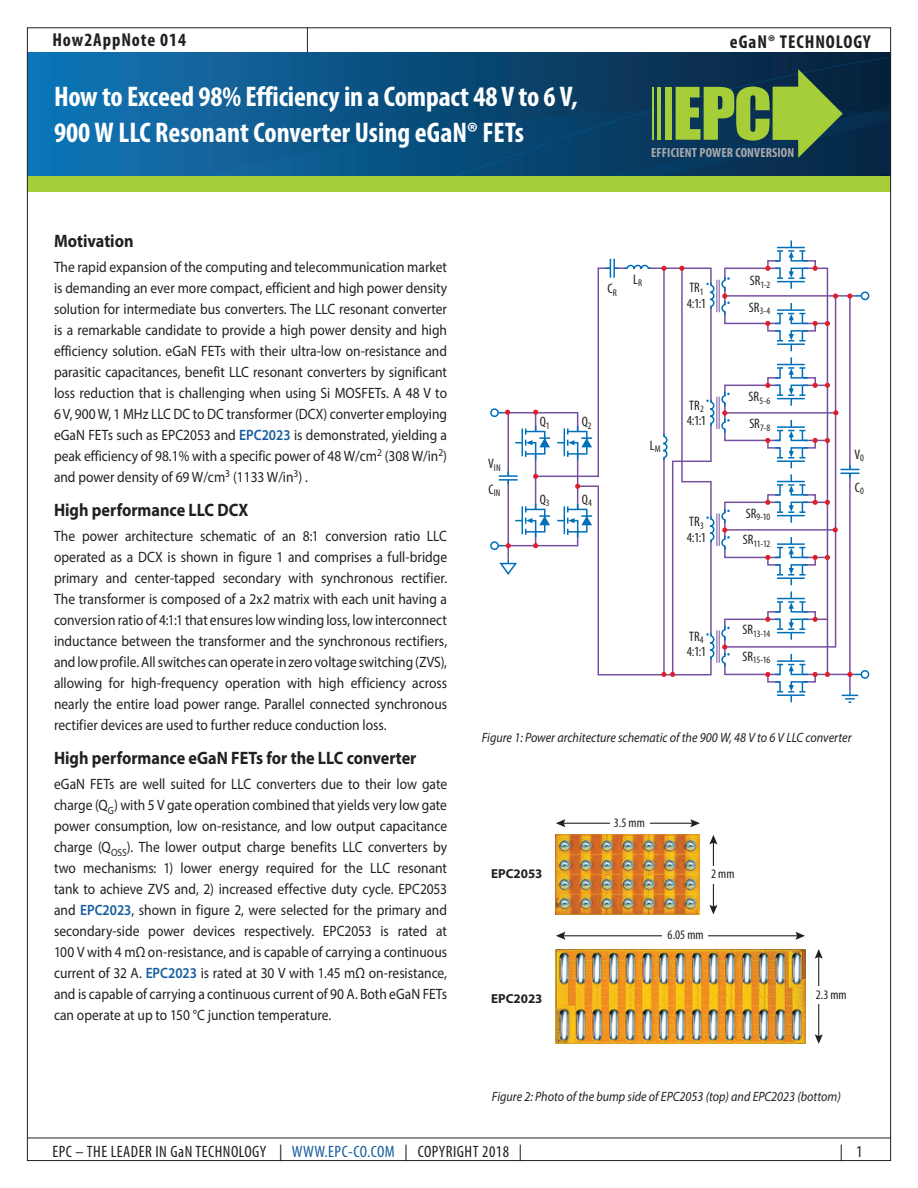
<style>
.page{position:relative;width:918px;height:1188px;background:#fff}
.page>*{position:absolute;margin:0;border:0;box-sizing:border-box;transform-origin:0 0}
.t1{font:700 condensed 28.5px/36px "Myriad Pro";letter-spacing:-.005em;color:#fff}
.t2{font:700 condensed 18.75px "Myriad Pro";letter-spacing:.05em;color:#231f20}
.intro_text{font:700 18px "Myriad Pro";color:#231f20;scale:.9 1}
.t3{font:condensed 16.5px "Myriad Pro";letter-spacing:.03em;color:#231f20}
.intro_text-2{font:15px/21px "Myriad Pro";color:#231f20;text-align:justify;scale:.9 1}
.t4{font:condensed 13.8px/15.3px "Myriad Pro";letter-spacing:.005em;color:#231f20}
.t5{font:italic 13.5px "Myriad Pro";color:#231f20;scale:.9 1}
.t6{font:700 condensed 13.35px "Myriad Pro";letter-spacing:.01em;color:#a8a9ad}
.t7{font:condensed 13.05px "Myriad Pro";color:#231f20}
.t8{font:700 13.05px "Myriad Pro";color:#231f20}
.t9{font:condensed 9.75px "Myriad Pro";letter-spacing:-.015em;color:#231f20}
.s1{font-weight:600;color:#175d9e}
.s2{color:#175d9e}
</style>
<div class="page">
<div style="left:27px;top:176px;width:864px;height:16px;background:#a6ce39"></div>
<hr style="left:27px;top:1138px;width:864px;height:1px;background:#231f20">
<svg style="left:307px;top:29px;width:1px;height:23px"></svg>
<img style="left:29px;top:52px;width:860px;height:124px">
<div style="left:665px;top:87px;width:7px;height:53px;background:#a6ce39"></div>
<hr style="left:652px;top:87px;width:2px;height:53px;background:#a6ce39">
<hr style="left:658px;top:87px;width:3px;height:53px;background:#a6ce39">
<svg style="left:676px;top:69px;width:167px;height:89px;background:#507845"></svg>
<hr style="left:717px;top:280px;width:1px;height:32px;background:#7650a0">
<hr style="left:719px;top:280px;width:1px;height:32px;background:#7650a0">
<hr style="left:717px;top:397px;width:1px;height:32px;background:#7650a0">
<hr style="left:719px;top:397px;width:1px;height:32px;background:#7650a0">
<hr style="left:717px;top:514px;width:1px;height:32px;background:#7650a0">
<hr style="left:719px;top:514px;width:1px;height:32px;background:#7650a0">
<hr style="left:717px;top:630px;width:1px;height:33px;background:#7650a0">
<hr style="left:719px;top:630px;width:1px;height:33px;background:#7650a0">
<hr style="left:535px;top:413px;width:1px;height:133px;background:#7650a0">
<svg style="left:576px;top:267px;width:136px;height:409px"></svg>
<hr style="left:507px;top:413px;width:2px;height:146px;background:#7650a0">
<div style="left:503px;top:412px;width:75px;height:134px;border:1px solid #7650a0"></div>
<svg style="left:706px;top:281px;width:9px;height:30px"></svg>
<svg style="left:706px;top:398px;width:9px;height:29px"></svg>
<svg style="left:706px;top:515px;width:9px;height:29px"></svg>
<svg style="left:706px;top:632px;width:9px;height:29px"></svg>
<svg style="left:662px;top:432px;width:6px;height:30px"></svg>
<div style="left:861px;top:292px;width:8px;height:8px;border:1px solid #006fba;border-radius:50%"></div>
<div style="left:861px;top:670px;width:8px;height:9px;border:1px solid #006fba;border-radius:50%"></div>
<svg style="left:557px;top:426px;width:35px;height:33px"></svg>
<svg style="left:557px;top:504px;width:35px;height:33px"></svg>
<svg style="left:515px;top:426px;width:35px;height:33px"></svg>
<svg style="left:515px;top:504px;width:35px;height:33px"></svg>
<div style="left:490px;top:408px;width:9px;height:9px;border:1px solid #006fba;border-radius:50%"></div>
<div style="left:490px;top:541px;width:9px;height:9px;border:1px solid #006fba;border-radius:50%"></div>
<svg style="left:606px;top:259px;width:46px;height:19px"></svg>
<svg style="left:499px;top:471px;width:19px;height:13px"></svg>
<svg style="left:679px;top:266px;width:5px;height:5px"></svg>
<svg style="left:661px;top:266px;width:6px;height:5px"></svg>
<svg style="left:498px;top:410px;width:12px;height:5px"></svg>
<svg style="left:533px;top:410px;width:5px;height:5px"></svg>
<svg style="left:533px;top:543px;width:5px;height:5px"></svg>
<svg style="left:533px;top:474px;width:5px;height:5px"></svg>
<svg style="left:498px;top:543px;width:13px;height:5px"></svg>
<svg style="left:661px;top:672px;width:14px;height:5px"></svg>
<svg style="left:575px;top:484px;width:5px;height:5px"></svg>
<svg style="left:499px;top:559px;width:18px;height:16px"></svg>
<svg style="left:721px;top:240px;width:140px;height:463px"></svg>
<img style="left:556px;top:949px;width:249px;height:95px">
<img style="left:556px;top:835px;width:144px;height:79px">
<hr style="left:562px;top:823px;width:131px;height:1px;background:#231f20">
<svg style="left:556px;top:819px;width:9px;height:8px"></svg>
<svg style="left:690px;top:819px;width:10px;height:8px"></svg>
<hr style="left:562px;top:935px;width:237px;height:1px;background:#231f20">
<svg style="left:556px;top:932px;width:9px;height:8px"></svg>
<svg style="left:796px;top:932px;width:9px;height:8px"></svg>
<hr style="left:713px;top:841px;width:1px;height:67px;background:#231f20">
<svg style="left:709px;top:835px;width:8px;height:9px"></svg>
<svg style="left:709px;top:905px;width:8px;height:9px"></svg>
<hr style="left:818px;top:956px;width:1px;height:81px;background:#231f20">
<svg style="left:815px;top:949px;width:8px;height:10px"></svg>
<svg style="left:815px;top:1034px;width:8px;height:10px"></svg>
<div style="left:610px;top:820px;width:40px;height:7px;background:#fff"></div>
<div style="left:708px;top:866px;width:11px;height:18px;background:#fff"></div>
<div style="left:662px;top:931px;width:46px;height:8px;background:#fff"></div>
<div style="left:814px;top:987px;width:10px;height:17px;background:#fff"></div>
<p class="t2" style="left:52px;top:28px;width:135px">How2AppNote 014</p>
<p class="t2" style="left:730px;top:30px;width:142px">eGaN® TECHNOLOGY</p>
<p class="t1" style="left:54px;top:78px;width:525px">How to Exceed 98% Efficiency in a Compact 48 V to 6 V,<br>900 W LLC Resonant Converter Using eGaN® FETs</p>
<p class="t6" style="left:651px;top:144px;width:145px">EFFICIENT POWER CONVERSION</p>
<p class="intro_text" style="left:54px;top:229px;width:90px">Motivation</p>
<p class="intro_text-2" style="left:54px;top:256px;width:438px">The rapid expansion of the computing and telecommunication market is demanding an ever more compact, efficient and high power density solution for intermediate bus converters. The LLC resonant converter is a remarkable candidate to provide a high power density and high efficiency solution. eGaN FETs with their ultra-low on-resistance and parasitic capacitances, benefit LLC resonant converters by significant loss reduction that is challenging when using Si MOSFETs. A 48 V to 6 V, 900 W, 1 MHz LLC DC to DC transformer (DCX) converter employing eGaN FETs such as EPC2053 and <span class="s1">EPC2023</span> is demonstrated, yielding a peak efficiency of 98.1% with a specific power of 48 W/cm<sup>2</sup> (308 W/in<sup>2</sup>) and power density of 69 W/cm<sup>3</sup> (1133 W/in<sup>3</sup>) .</p>
<p class="intro_text" style="left:54px;top:498px;width:217px">High performance LLC DCX</p>
<p class="intro_text-2" style="left:54px;top:525px;width:438px">The power architecture schematic of an 8:1 conversion ratio LLC operated as a DCX is shown in figure 1 and comprises a full-bridge primary and center-tapped secondary with synchronous rectifier.<br>The transformer is composed of a 2x2 matrix with each unit having a conversion ratio of 4:1:1 that ensures low winding loss, low interconnect inductance between the transformer and the synchronous rectifiers, and low profile. All switches can operate in zero voltage switching (ZVS), allowing for high-frequency operation with high efficiency across nearly the entire load power range. Parallel connected synchronous rectifier devices are used to further reduce conduction loss.</p>
<p class="intro_text" style="left:54px;top:747px;width:404px">High performance eGaN FETs for the LLC converter</p>
<p class="intro_text-2" style="left:54px;top:773px;width:438px">eGaN FETs are well suited for LLC converters due to their low gate charge (Q<sub>G</sub>) with 5 V gate operation combined that yields very low gate power consumption, low on-resistance, and low output capacitance charge (Q<sub>OSS</sub>). The lower output charge benefits LLC converters by two mechanisms: 1) lower energy required for the LLC resonant tank to achieve ZVS and, 2) increased effective duty cycle. EPC2053 and <span class="s1">EPC2023</span>, shown in figure 2, were selected for the primary and secondary-side power devices respectively. EPC2053 is rated at 100 V with 4 mΩ on-resistance, and is capable of carrying a continuous current of 32 A. <span class="s1">EPC2023</span> is rated at 30 V with 1.45 mΩ on-resistance, and is capable of carrying a continuous current of 90 A. Both eGaN FETs can operate at up to 150 °C junction temperature.</p>
<p class="t9" style="left:488px;top:462px;width:14px"><sup>V</sup>IN</p>
<p class="t9" style="left:488px;top:487px;width:13px"><sup>C</sup>IN</p>
<p class="t4" style="left:608px;top:281px;width:11px">C<sub>R</sub></p>
<p class="t4" style="left:633px;top:272px;width:10px">L<sub>R</sub></p>
<p class="t4" style="left:687px;top:280px;width:21px">TR<sub>1<br></sub>4:1:1</p>
<p class="t4" style="left:540px;top:414px;width:11px">Q<sub>1</sub></p>
<p class="t4" style="left:582px;top:414px;width:12px">Q<sub>2</sub></p>
<p class="t4" style="left:540px;top:492px;width:12px">Q<sub>3</sub></p>
<p class="t4" style="left:582px;top:492px;width:12px">Q<sub>4</sub></p>
<p class="t4" style="left:650px;top:437px;width:12px">L<sub>M</sub></p>
<p class="t4" style="left:687px;top:397px;width:21px">TR<sub>2<br></sub>4:1:1</p>
<p class="t4" style="left:687px;top:514px;width:21px">TR<sub>3<br></sub>4:1:1</p>
<p class="t4" style="left:687px;top:629px;width:21px">TR<sub>4<br></sub>4:1:1</p>
<p class="t9" style="left:750px;top:279px;width:22px"><sup>SR</sup>1-2</p>
<p class="t9" style="left:749px;top:305px;width:23px"><sup>SR</sup>3-4</p>
<p class="t9" style="left:749px;top:395px;width:23px"><sup>SR</sup>5-6</p>
<p class="t9" style="left:749px;top:421px;width:23px"><sup>SR</sup>7-8</p>
<p class="t9" style="left:746px;top:511px;width:26px"><sup>SR</sup>9-10</p>
<p class="t9" style="left:743px;top:538px;width:29px"><sup>SR</sup>11-12</p>
<p class="t9" style="left:743px;top:628px;width:29px"><sup>SR</sup>13-14</p>
<p class="t9" style="left:742px;top:654px;width:29px"><sup>SR</sup>15-16</p>
<p class="t4" style="left:855px;top:446px;width:11px">V<sub>0</sub></p>
<p class="t4" style="left:855px;top:480px;width:11px">C<sub>0</sub></p>
<p class="t5" style="left:482px;top:729px;width:412px">Figure 1: Power architecture schematic of the 900 W, 48 V to 6 V LLC converter</p>
<p class="t8" style="left:491px;top:866px;width:53px">EPC2053</p>
<p class="t8" style="left:491px;top:990px;width:53px">EPC2023</p>
<p class="t7" style="left:614px;top:815px;width:32px">3.5 mm</p>
<p class="t7" style="left:711px;top:865px;width:25px">2 mm</p>
<p class="t7" style="left:668px;top:926px;width:37px">6.05 mm</p>
<p class="t7" style="left:816px;top:987px;width:32px">2.3 mm</p>
<p class="t5" style="left:492px;top:1089px;width:389px">Figure 2: Photo of the bump side of EPC2053 (top) and EPC2023 (bottom)</p>
<p class="t3" style="left:52px;top:1142px;width:471px">EPC – THE LEADER IN GaN TECHNOLOGY | <span class="s2">WWW.EPC-CO.COM</span> | COPYRIGHT 2018 |</p>
<p class="t3" style="left:840px;top:1142px;width:24px">| 1</p>
</div>
